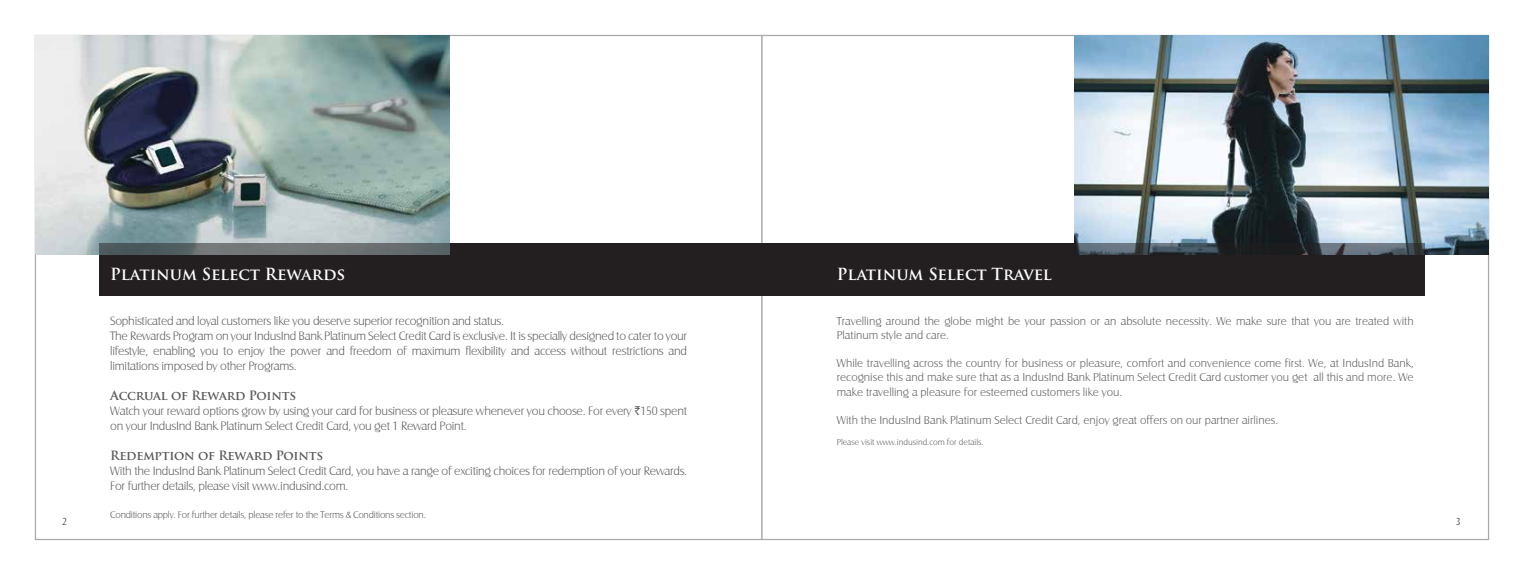
<style>
.page{position:relative;width:1524px;height:575px;background:#fff}
.page>*{position:absolute;margin:0;border:0;box-sizing:border-box;transform-origin:0 0}
.t1{font:700 16.25px "Trajan Pro";color:#fff}
.t2{font:12.5px/15px "Castle T Ligh";letter-spacing:-.02em;color:#58595b}
.t3{font:700 12.5px "Trajan Pro";letter-spacing:-.02em;color:#58595b}
.t4{font:11.88px/14.1px "Castle T Ligh";color:#58595b}
.t5{font:10.62px "Castle T Ligh";color:#231f20}
.t6{font:10px "Castle T Ligh";letter-spacing:-.02em;color:#58595b}
.t7{font:8.75px "Castle T Ligh";color:#58595b}
.s1{font-family:"Rupee"}
</style>
<div class="page">
<div style="left:35px;top:35px;width:727px;height:504px;background:#fff;border:1px solid #a7a9ac"></div>
<div style="left:761px;top:35px;width:728px;height:504px;background:#fff;border:1px solid #a7a9ac"></div>
<div style="left:762px;top:243px;width:662px;height:52px;background:#231f20"></div>
<img style="left:1074px;top:35px;width:414px;height:219px">
<svg style="left:1074px;top:243px;width:350px;height:11px"></svg>
<div style="left:99px;top:243px;width:663px;height:52px;background:#231f20"></div>
<img style="left:35px;top:35px;width:415px;height:219px">
<svg style="left:99px;top:243px;width:351px;height:11px;background:#646b6d"></svg>
<h1 class="t1" style="left:110px;top:264px;width:236px">Platinum Select Rewards</h1>
<h1 class="t1" style="left:837px;top:264px;width:217px">Platinum Select Travel</h1>
<p class="t4" style="left:837px;top:313px;width:578px">Travelling around the globe might be your passion or an absolute necessity. We make sure that you are treated with<br>Platinum style and care.</p>
<p class="t4" style="left:837px;top:356px;width:578px;text-align:justify">While travelling across the country for business or pleasure, comfort and convenience come first. We, at IndusInd Bank, recognise this and make sure that as a IndusInd Bank Platinum Select Credit Card customer you get all this and more. We make travelling a pleasure for esteemed customers like you.</p>
<p class="t4" style="left:837px;top:413px;width:443px">With the IndusInd Bank Platinum Select Credit Card, enjoy great offers on our partner airlines.</p>
<p class="t7" style="left:837px;top:437px;width:148px">Please visit www.indusind.com for details.</p>
<p class="t2" style="left:110px;top:313px;width:578px">Sophisticated and loyal customers like you deserve superior recognition and status.<br>The Rewards Program on your IndusInd Bank Platinum Select Credit Card is exclusive. It is specially designed to cater to your lifestyle, enabling you to enjoy the power and freedom of maximum flexibility and access without restrictions and limitations imposed by other Programs.</p>
<p class="t3" style="left:110px;top:387px;width:187px">Accrual of Reward Points</p>
<p class="t2" style="left:110px;top:403px;width:578px">Watch your reward options grow by using your card for business or pleasure whenever you choose. For every <span class="s1">`</span>150 spent on your IndusInd Bank Platinum Select Credit Card, you get 1 Reward Point.</p>
<p class="t3" style="left:110px;top:447px;width:214px">Redemption of Reward Points</p>
<p class="t2" style="left:110px;top:463px;width:578px">With the IndusInd Bank Platinum Select Credit Card, you have a range of exciting choices for redemption of your Rewards.<br>For further details, please visit www.indusind.com.</p>
<p class="t6" style="left:110px;top:508px;width:317px">Conditions apply. For further details, please refer to the Terms &amp; Conditions section.</p>
<p class="t5" style="left:62px;top:515px;width:7px">2</p>
<p class="t5" style="left:1455px;top:515px;width:7px">3</p>
</div>
